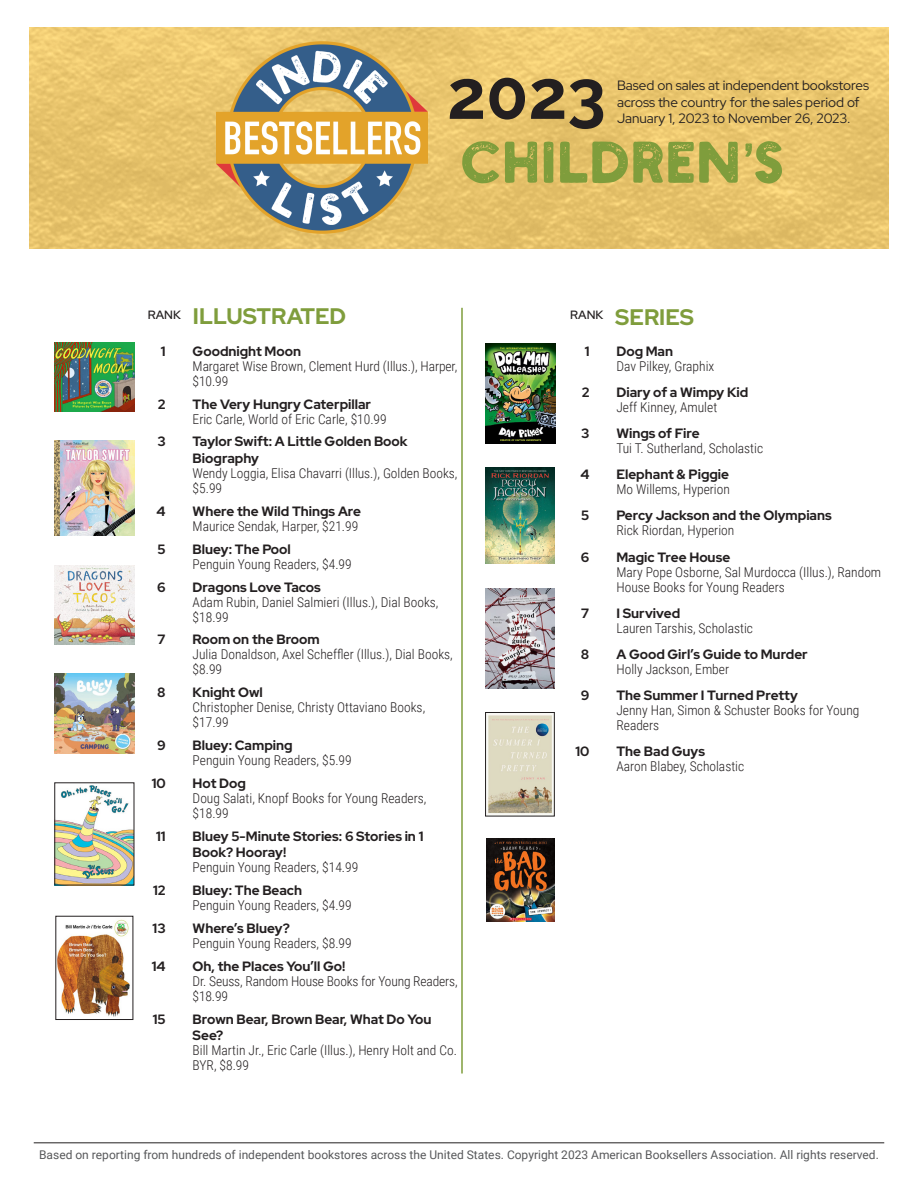
<style>
.page{position:relative;width:918px;height:1188px;background:#fff}
.page>*{position:absolute;margin:0;border:0;box-sizing:border-box;transform-origin:0 0}
.t1{font:700 69px "Raleway";color:#231f20}
.t2{font:54px "Holtzberg";letter-spacing:.02em;color:#7f9d3c}
.t3{font:700 22.5px "Red Hat Display";color:#7f9d3c}
.Bibliography{font:300 13.5px/15px "Roboto Condensed";color:#231f20}
.Book_Title___Rank{font:700 13.5px/16.2px "Red Hat Display";color:#231f20}
.t4{font:13.5px/16.2px "Red Hat Display";color:#231f20}
.t5{font:12px "Roboto";color:#57585a}
.t6{font:600 12px "Red Hat Display";color:#231f20}
.s1{font-family:"Veneer"}
</style>
<div class="page">
<img style="left:30px;top:27px;width:858px;height:221px">
<img style="left:216px;top:42px;width:212px;height:191px">
<hr style="left:34px;top:1143px;width:850px;height:1px;background:#231f20">
<hr style="left:461px;top:308px;width:2px;height:766px;background:#7f9d3c">
<img style="left:486px;top:344px;width:69px;height:100px">
<img style="left:486px;top:588px;width:68px;height:101px">
<img style="left:486px;top:467px;width:68px;height:96px">
<img style="left:487px;top:714px;width:66px;height:100px">
<div style="left:485px;top:712px;width:70px;height:104px;border:1px solid #231f20"></div>
<img style="left:54px;top:440px;width:80px;height:96px">
<img style="left:54px;top:673px;width:80px;height:80px">
<img style="left:57px;top:785px;width:75px;height:98px">
<img style="left:58px;top:919px;width:72px;height:98px">
<img style="left:54px;top:343px;width:80px;height:68px">
<img style="left:54px;top:565px;width:80px;height:79px">
<img style="left:486px;top:838px;width:69px;height:83px">
<h1 class="t1" style="left:447px;top:55px;width:160px">2023</h1>
<p class="t4" style="left:617px;top:77px;width:254px">Based on sales at independent bookstores across the country for the sales period of<br>January 1, 2023 to November 26, 2023.</p>
<p class="t2" style="left:462px;top:139px;width:326px">CHILDREN<span class="s1">’</span>S</p>
<p class="t6" style="left:148px;top:307px;width:35px">RANK</p>
<p class="t3" style="left:193px;top:302px;width:155px">ILLUSTRATED</p>
<p class="Book_Title___Rank" style="left:161px;top:342px;width:6px">1</p>
<p class="Book_Title___Rank" style="left:193px;top:342px;width:110px">Goodnight Moon</p>
<p class="Bibliography" style="left:193px;top:358px;width:266px">Margaret Wise Brown, Clement Hurd (Illus.), Harper, $10.99</p>
<p class="Book_Title___Rank" style="left:158px;top:395px;width:9px">2</p>
<p class="Book_Title___Rank" style="left:193px;top:395px;width:180px">The Very Hungry Caterpillar</p>
<p class="Bibliography" style="left:193px;top:411px;width:196px">Eric Carle, World of Eric Carle, $10.99</p>
<p class="Book_Title___Rank" style="left:157px;top:433px;width:10px">3</p>
<p class="Book_Title___Rank" style="left:193px;top:433px;width:216px">Taylor Swift: A Little Golden Book<br>Biography</p>
<p class="Bibliography" style="left:193px;top:465px;width:266px">Wendy Loggia, Elisa Chavarri (Illus.), Golden Books, $5.99</p>
<p class="Book_Title___Rank" style="left:157px;top:502px;width:11px">4</p>
<p class="Book_Title___Rank" style="left:193px;top:502px;width:170px">Where the Wild Things Are</p>
<p class="Bibliography" style="left:193px;top:518px;width:167px">Maurice Sendak, Harper, $21.99</p>
<p class="Book_Title___Rank" style="left:158px;top:540px;width:10px">5</p>
<p class="Book_Title___Rank" style="left:193px;top:540px;width:100px">Bluey: The Pool</p>
<p class="Bibliography" style="left:193px;top:556px;width:161px">Penguin Young Readers, $4.99</p>
<p class="Book_Title___Rank" style="left:157px;top:578px;width:10px">6</p>
<p class="Book_Title___Rank" style="left:193px;top:578px;width:130px">Dragons Love Tacos</p>
<p class="Bibliography" style="left:193px;top:594px;width:247px">Adam Rubin, Daniel Salmieri (Illus.), Dial Books, $18.99</p>
<p class="Book_Title___Rank" style="left:158px;top:631px;width:10px">7</p>
<p class="Book_Title___Rank" style="left:193px;top:631px;width:129px">Room on the Broom</p>
<p class="Bibliography" style="left:193px;top:647px;width:262px">Julia Donaldson, Axel Scheffler (Illus.), Dial Books, $8.99</p>
<p class="Book_Title___Rank" style="left:157px;top:684px;width:10px">8</p>
<p class="Book_Title___Rank" style="left:193px;top:684px;width:72px">Knight Owl</p>
<p class="Bibliography" style="left:193px;top:700px;width:234px">Christopher Denise, Christy Ottaviano Books, $17.99</p>
<p class="Book_Title___Rank" style="left:157px;top:737px;width:10px">9</p>
<p class="Book_Title___Rank" style="left:193px;top:737px;width:101px">Bluey: Camping</p>
<p class="Bibliography" style="left:193px;top:753px;width:161px">Penguin Young Readers, $5.99</p>
<p class="Book_Title___Rank" style="left:152px;top:775px;width:15px">10</p>
<p class="Book_Title___Rank" style="left:193px;top:775px;width:55px">Hot Dog</p>
<p class="Bibliography" style="left:193px;top:791px;width:235px">Doug Salati, Knopf Books for Young Readers, $18.99</p>
<p class="Book_Title___Rank" style="left:156px;top:828px;width:11px">11</p>
<p class="Book_Title___Rank" style="left:193px;top:828px;width:232px">Bluey 5-Minute Stories: 6 Stories in 1<br>Book? Hooray!</p>
<p class="Bibliography" style="left:193px;top:860px;width:167px">Penguin Young Readers, $14.99</p>
<p class="Book_Title___Rank" style="left:153px;top:882px;width:14px">12</p>
<p class="Book_Title___Rank" style="left:193px;top:882px;width:111px">Bluey: The Beach</p>
<p class="Bibliography" style="left:193px;top:898px;width:161px">Penguin Young Readers, $4.99</p>
<p class="Book_Title___Rank" style="left:153px;top:920px;width:15px">13</p>
<p class="Book_Title___Rank" style="left:193px;top:920px;width:99px">Where’s Bluey?</p>
<p class="Bibliography" style="left:193px;top:936px;width:161px">Penguin Young Readers, $8.99</p>
<p class="Book_Title___Rank" style="left:152px;top:958px;width:15px">14</p>
<p class="Book_Title___Rank" style="left:193px;top:958px;width:154px">Oh, the Places You’ll Go!</p>
<p class="Bibliography" style="left:193px;top:974px;width:266px">Dr. Seuss, Random House Books for Young Readers, $18.99</p>
<p class="Book_Title___Rank" style="left:153px;top:1011px;width:14px">15</p>
<p class="Book_Title___Rank" style="left:193px;top:1011px;width:240px">Brown Bear, Brown Bear, What Do You<br>See?</p>
<p class="Bibliography" style="left:193px;top:1043px;width:266px">Bill Martin Jr., Eric Carle (Illus.), Henry Holt and Co.<br>BYR, $8.99</p>
<p class="t6" style="left:570px;top:307px;width:35px">RANK</p>
<p class="t3" style="left:615px;top:302px;width:80px">SERIES</p>
<p class="Book_Title___Rank" style="left:585px;top:342px;width:6px">1</p>
<p class="Book_Title___Rank" style="left:616px;top:342px;width:58px">Dog Man</p>
<p class="Bibliography" style="left:616px;top:358px;width:99px">Dav Pilkey, Graphix</p>
<p class="Book_Title___Rank" style="left:582px;top:384px;width:9px">2</p>
<p class="Book_Title___Rank" style="left:616px;top:384px;width:133px">Diary of a Wimpy Kid</p>
<p class="Bibliography" style="left:616px;top:399px;width:102px">Jeff Kinney, Amulet</p>
<p class="Book_Title___Rank" style="left:581px;top:425px;width:10px">3</p>
<p class="Book_Title___Rank" style="left:616px;top:425px;width:85px">Wings of Fire</p>
<p class="Bibliography" style="left:616px;top:440px;width:148px">Tui T. Sutherland, Scholastic</p>
<p class="Book_Title___Rank" style="left:580px;top:466px;width:11px">4</p>
<p class="Book_Title___Rank" style="left:616px;top:466px;width:114px">Elephant &amp; Piggie</p>
<p class="Bibliography" style="left:616px;top:481px;width:115px">Mo Willems, Hyperion</p>
<p class="Book_Title___Rank" style="left:581px;top:507px;width:10px">5</p>
<p class="Book_Title___Rank" style="left:616px;top:507px;width:217px">Percy Jackson and the Olympians</p>
<p class="Bibliography" style="left:616px;top:523px;width:119px">Rick Riordan, Hyperion</p>
<p class="Book_Title___Rank" style="left:581px;top:548px;width:10px">6</p>
<p class="Book_Title___Rank" style="left:616px;top:548px;width:115px">Magic Tree House</p>
<p class="Bibliography" style="left:616px;top:564px;width:266px">Mary Pope Osborne, Sal Murdocca (Illus.), Random<br>House Books for Young Readers</p>
<p class="Book_Title___Rank" style="left:581px;top:605px;width:10px">7</p>
<p class="Book_Title___Rank" style="left:616px;top:605px;width:65px">I Survived</p>
<p class="Bibliography" style="left:616px;top:620px;width:138px">Lauren Tarshis, Scholastic</p>
<p class="Book_Title___Rank" style="left:581px;top:646px;width:10px">8</p>
<p class="Book_Title___Rank" style="left:616px;top:646px;width:193px">A Good Girl’s Guide to Murder</p>
<p class="Bibliography" style="left:616px;top:661px;width:114px">Holly Jackson, Ember</p>
<p class="Book_Title___Rank" style="left:581px;top:687px;width:10px">9</p>
<p class="Book_Title___Rank" style="left:616px;top:687px;width:183px">The Summer I Turned Pretty</p>
<p class="Bibliography" style="left:616px;top:702px;width:244px">Jenny Han, Simon &amp; Schuster Books for Young<br>Readers</p>
<p class="Book_Title___Rank" style="left:575px;top:743px;width:15px">10</p>
<p class="Book_Title___Rank" style="left:616px;top:743px;width:90px">The Bad Guys</p>
<p class="Bibliography" style="left:616px;top:758px;width:129px">Aaron Blabey, Scholastic</p>
<p class="t5" style="left:39px;top:1146px;width:841px">Based on reporting from hundreds of independent bookstores across the United States. Copyright 2023 American Booksellers Association. All rights reserved.</p>
</div>
